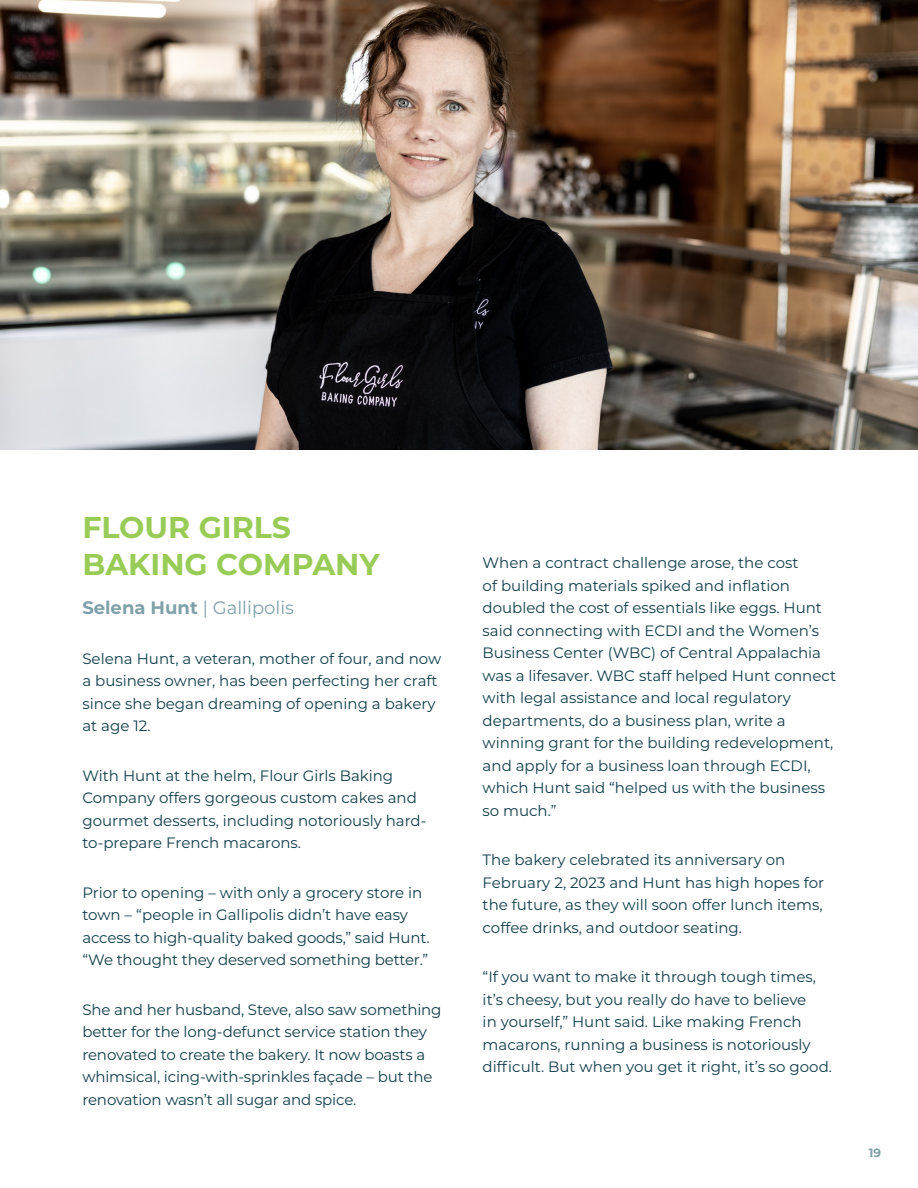
<style>
.page{position:relative;width:918px;height:1188px;background:#fff}
.page>*{position:absolute;margin:0;border:0;box-sizing:border-box;transform-origin:0 0}
.H2_white{font:700 30px/37.5px "Montserrat";color:#98cc57}
.H4_gray{font:18px "Montserrat";color:#80a0a9}
.p1_black{font:15px/22.5px "Montserrat";color:#113d49}
.t1{font:700 12px "Montserrat";color:#80a0a9}
.s1{font-weight:700}
</style>
<div class="page">
<img style="left:0;top:0;width:918px;height:450px">
<p class="H2_white" style="left:82px;top:507px;width:299px">FLOUR GIRLS<br>BAKING COMPANY</p>
<p class="H4_gray" style="left:82px;top:595px;width:213px"><span class="s1">Selena Hunt</span> | Gallipolis</p>
<p class="p1_black" style="left:82px;top:646px;width:360px">Selena Hunt, a veteran, mother of four, and now a business owner, has been perfecting her craft since she began dreaming of opening a bakery at age 12.</p>
<p class="p1_black" style="left:82px;top:763px;width:346px">With Hunt at the helm, Flour Girls Baking Company offers gorgeous custom cakes and gourmet desserts, including notoriously hard&shy;to-prepare French macarons.</p>
<p class="p1_black" style="left:82px;top:880px;width:349px">Prior to opening – with only a grocery store in town – “people in Gallipolis didn’t have easy access to high-quality baked goods,” said Hunt. “We thought they deserved something better.”</p>
<p class="p1_black" style="left:82px;top:997px;width:361px">She and her husband, Steve, also saw something better for the long-defunct service station they renovated to create the bakery. It now boasts a whimsical, icing-with-sprinkles façade – but the renovation wasn’t all sugar and spice.</p>
<p class="p1_black" style="left:483px;top:551px;width:355px">When a contract challenge arose, the cost<br>of building materials spiked and inflation doubled the cost of essentials like eggs. Hunt said connecting with ECDI and the Women’s Business Center (WBC) of Central Appalachia was a lifesaver. WBC staff helped Hunt connect with legal assistance and local regulatory departments, do a business plan, write a winning grant for the building redevelopment, and apply for a business loan through ECDI, which Hunt said “helped us with the business so much.”</p>
<p class="p1_black" style="left:483px;top:848px;width:343px">The bakery celebrated its anniversary on February 2, 2023 and Hunt has high hopes for the future, as they will soon offer lunch items, coffee drinks, and outdoor seating.</p>
<p class="p1_black" style="left:483px;top:965px;width:351px">“If you want to make it through tough times, it’s cheesy, but you really do have to believe<br>in yourself,” Hunt said. Like making French macarons, running a business is notoriously difficult. But when you get it right, it’s so good.</p>
<p class="t1" style="left:869px;top:1145px;width:14px">19</p>
</div>
